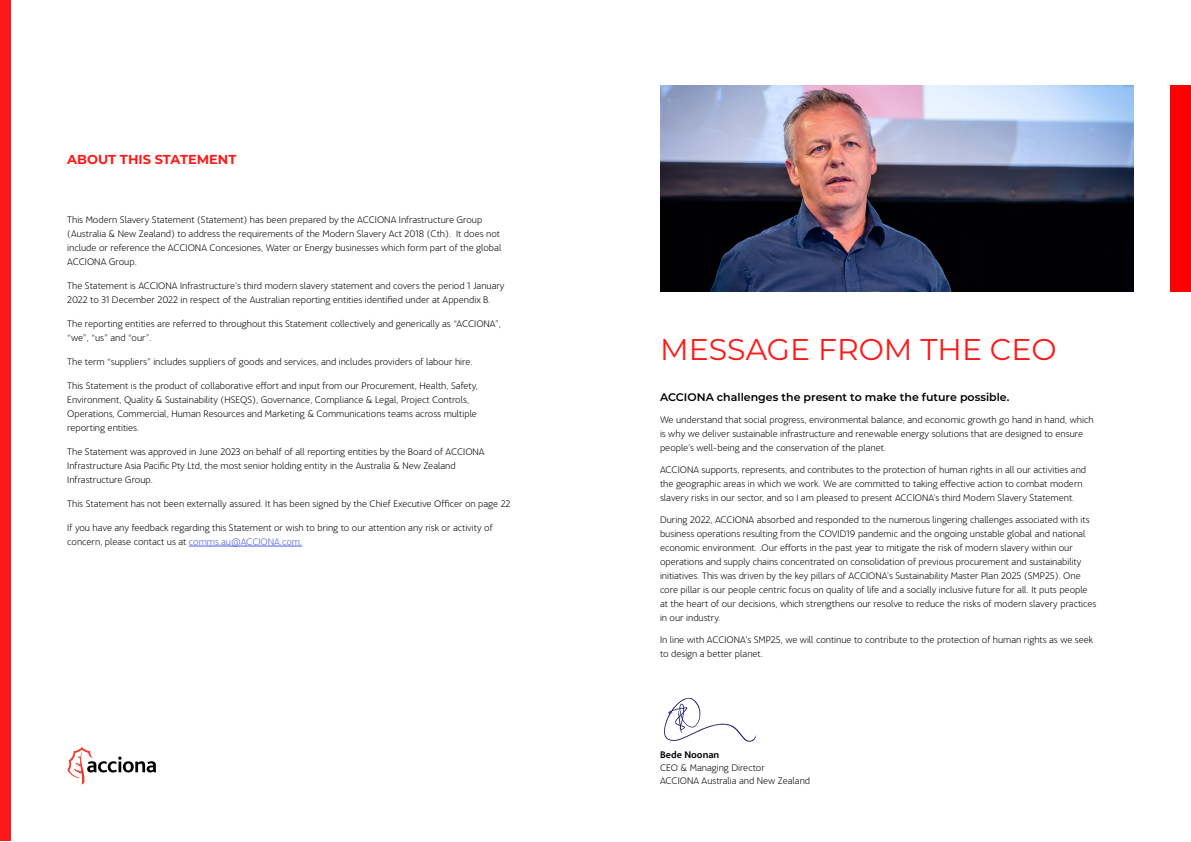
<style>
.page{position:relative;width:1191px;height:842px;background:#fff}
.page>*{position:absolute;margin:0;border:0;box-sizing:border-box;transform-origin:0 0}
.t1{font:30px "Montserrat";color:#ff1919}
.t2{font:700 13px "Montserrat";color:#ff1919}
.t3{font:600 11px "Montserrat";color:#000}
.t4{font:200 10px/14px "Acciona";color:#000}
.t5{font:700 10px "Acciona";color:#000}
.s1{color:#485cdb}
</style>
<div class="page">
<svg style="left:67px;top:747px;width:89px;height:38px"></svg>
<div style="left:0;top:0;width:11px;height:841px;background:#ff1919"></div>
<hr style="left:189px;top:546px;width:113px;height:1px;background:#485cdb">
<img style="left:660px;top:86px;width:474px;height:206px">
<div style="left:1170px;top:86px;width:21px;height:206px;background:#f00"></div>
<img style="left:664px;top:697px;width:92px;height:45px">
<h2 class="t2" style="left:67px;top:150px;width:171px">ABOUT THIS STATEMENT</h2>
<p class="t4" style="left:67px;top:212px;width:435px">This Modern Slavery Statement (Statement) has been prepared by the ACCIONA Infrastructure Group (Australia &amp; New Zealand) to address the requirements of the Modern Slavery Act 2018 (Cth). It does not include or reference the ACCIONA Concesiones, Water or Energy businesses which form part of the global ACCIONA Group.</p>
<p class="t4" style="left:67px;top:278px;width:439px">The Statement is ACCIONA Infrastructure’s third modern slavery statement and covers the period 1 January<br>2022 to 31 December 2022 in respect of the Australian reporting entities identified under at Appendix B.</p>
<p class="t4" style="left:67px;top:316px;width:435px">The reporting entities are referred to throughout this Statement collectively and generically as “ACCIONA”, “we”, “us” and “our”.</p>
<p class="t4" style="left:67px;top:354px;width:407px">The term “suppliers” includes suppliers of goods and services, and includes providers of labour hire.</p>
<p class="t4" style="left:67px;top:378px;width:412px">This Statement is the product of collaborative effort and input from our Procurement, Health, Safety, Environment, Quality &amp; Sustainability (HSEQS), Governance, Compliance &amp; Legal, Project Controls, Operations, Commercial, Human Resources and Marketing &amp; Communications teams across multiple reporting entities.</p>
<p class="t4" style="left:67px;top:444px;width:419px">The Statement was approved in June 2023 on behalf of all reporting entities by the Board of ACCIONA<br>Infrastructure Asia Pacific Pty Ltd, the most senior holding entity in the Australia &amp; New Zealand<br>Infrastructure Group.</p>
<p class="t4" style="left:67px;top:496px;width:445px">This Statement has not been externally assured. It has been signed by the Chief Executive Officer on page 22</p>
<p class="t4" style="left:67px;top:520px;width:427px">If you have any feedback regarding this Statement or wish to bring to our attention any risk or activity of concern, please contact us at <span class="s1">comms.au@ACCIONA.com.</span></p>
<h1 class="t1" style="left:660px;top:329px;width:398px">MESSAGE FROM THE CEO</h1>
<p class="t3" style="left:660px;top:389px;width:351px">ACCIONA challenges the present to make the future possible.</p>
<p class="t4" style="left:660px;top:412px;width:435px">We understand that social progress, environmental balance, and economic growth go hand in hand, which is why we deliver sustainable infrastructure and renewable energy solutions that are designed to ensure people’s well-being and the conservation of the planet.</p>
<p class="t4" style="left:660px;top:462px;width:428px">ACCIONA supports, represents, and contributes to the protection of human rights in all our activities and the geographic areas in which we work. We are committed to taking effective action to combat modern slavery risks in our sector, and so I am pleased to present ACCIONA’s third Modern Slavery Statement.</p>
<p class="t4" style="left:660px;top:512px;width:438px">During 2022, ACCIONA absorbed and responded to the numerous lingering challenges associated with its business operations resulting from the COVID19 pandemic and the ongoing unstable global and national economic environment. .Our efforts in the past year to mitigate the risk of modern slavery within our operations and supply chains concentrated on consolidation of previous procurement and sustainability initiatives. This was driven by the key pillars of ACCIONA’s Sustainability Master Plan 2025 (SMP25). One core pillar is our people centric focus on quality of life and a socially inclusive future for all. It puts people at the heart of our decisions, which strengthens our resolve to reduce the risks of modern slavery practices in our industry.</p>
<p class="t4" style="left:660px;top:632px;width:435px">In line with ACCIONA’s SMP25, we will continue to contribute to the protection of human rights as we seek to design a better planet.</p>
<p class="t5" style="left:660px;top:746px;width:61px">Bede Noonan</p>
<p class="t4" style="left:660px;top:760px;width:152px;line-height:13px">CEO &amp; Managing Director<br>ACCIONA Australia and New Zealand</p>
</div>
